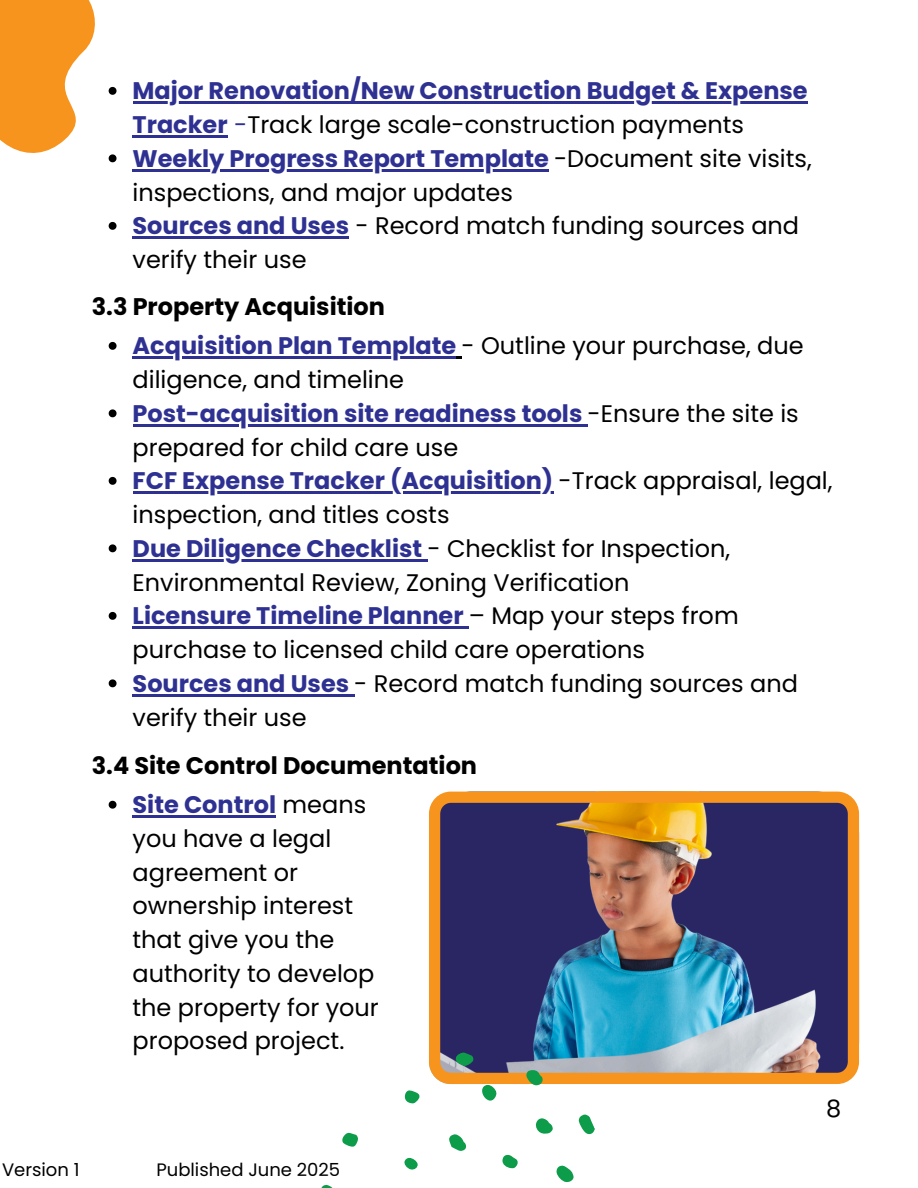
<style>
.page{position:relative;width:918px;height:1188px;background:#fff}
.page>*{position:absolute;margin:0;border:0;box-sizing:border-box;transform-origin:0 0}
.t1{font:24px/33.8px "Poppins";color:#000}
.t2{font:700 24px/39.5px "Poppins";color:#000}
.t3{font:18px "Poppins";color:#000}
.s1{font-weight:700;color:#2e3192}
.s2{color:#2e3192}
.s3{font-weight:400}
</style>
<div class="page">
<svg style="left:109px;top:342px;width:8px;height:8px"></svg>
<hr style="left:133px;top:357px;width:323px;height:2px;background:#2e3192">
<svg style="left:109px;top:409px;width:8px;height:8px"></svg>
<hr style="left:133px;top:424px;width:449px;height:2px;background:#2e3192">
<svg style="left:582px;top:424px;width:6px;height:2px"></svg>
<svg style="left:109px;top:477px;width:8px;height:8px"></svg>
<hr style="left:133px;top:492px;width:420px;height:2px;background:#2e3192">
<svg style="left:109px;top:544px;width:8px;height:8px"></svg>
<hr style="left:133px;top:559px;width:289px;height:2px;background:#2e3192">
<svg style="left:109px;top:612px;width:8px;height:8px"></svg>
<hr style="left:133px;top:627px;width:331px;height:2px;background:#2e3192">
<svg style="left:109px;top:679px;width:8px;height:8px"></svg>
<hr style="left:133px;top:694px;width:216px;height:2px;background:#2e3192">
<img style="left:429px;top:792px;width:430px;height:292px">
<hr style="left:133px;top:102px;width:647px;height:2px;background:#2e3192">
<hr style="left:780px;top:102px;width:28px;height:2px;background:#2e3192">
<hr style="left:133px;top:135px;width:95px;height:3px;background:#2e3192">
<hr style="left:133px;top:169px;width:416px;height:2px;background:#2e3192">
<svg style="left:109px;top:222px;width:8px;height:8px"></svg>
<hr style="left:133px;top:237px;width:216px;height:2px;background:#2e3192">
<svg style="left:109px;top:801px;width:8px;height:8px"></svg>
<hr style="left:133px;top:815px;width:121px;height:3px;background:#2e3192">
<hr style="left:254px;top:815px;width:22px;height:3px;background:#2e3192">
<svg style="left:0;top:0;width:150px;height:172px"></svg>
<svg style="left:321px;top:1018px;width:305px;height:170px"></svg>
<p class="t1" style="left:133px;top:74px;width:681px"><span class="s1">Major Renovation/New Construction Budget &amp; Expense Tracker</span> <span class="s2">-</span>Track large scale-construction payments <span class="s1">Weekly Progress Report Template</span> -Document site visits, inspections, and major updates<br><span class="s1">Sources and Uses</span> - Record match funding sources and verify their use</p>
<p class="t2" style="left:92px;top:287px;width:295px">3.3 Property Acquisition</p>
<p class="t1" style="left:133px;top:329px;width:702px"><span class="s1">Acquisition Plan Template</span> - Outline your purchase, due diligence, and timeline<br><span class="s1">Post-acquisition site readiness tools</span> -Ensure the site is prepared for child care use<br><span class="s1">FCF Expense Tracker (Acquisition)</span> -Track appraisal, legal, inspection, and titles costs<br><span class="s1">Due Diligence Checklist</span> - Checklist for Inspection, Environmental Review, Zoning Verification<br><span class="s1">Licensure Timeline Planner</span> – Map your steps from purchase to licensed child care operations<br><span class="s1">Sources and Uses</span> - Record match funding sources and verify their use</p>
<p class="t2" style="left:133px;top:746px;width:346px;text-indent:-41px">3.4 Site Control Documentation<br><span class="s2">Site Control</span> <span class="s3">means</span></p>
<p class="t1" style="left:133px;top:822px;width:248px">you have a legal agreement or ownership interest that give you the authority to develop the property for your proposed project.</p>
<p class="t3" style="left:2px;top:1157px;width:79px">Version 1</p>
<p class="t3" style="left:156px;top:1157px;width:185px">Published June 2025</p>
<p class="t1" style="left:826px;top:1092px;width:17px">8</p>
</div>
